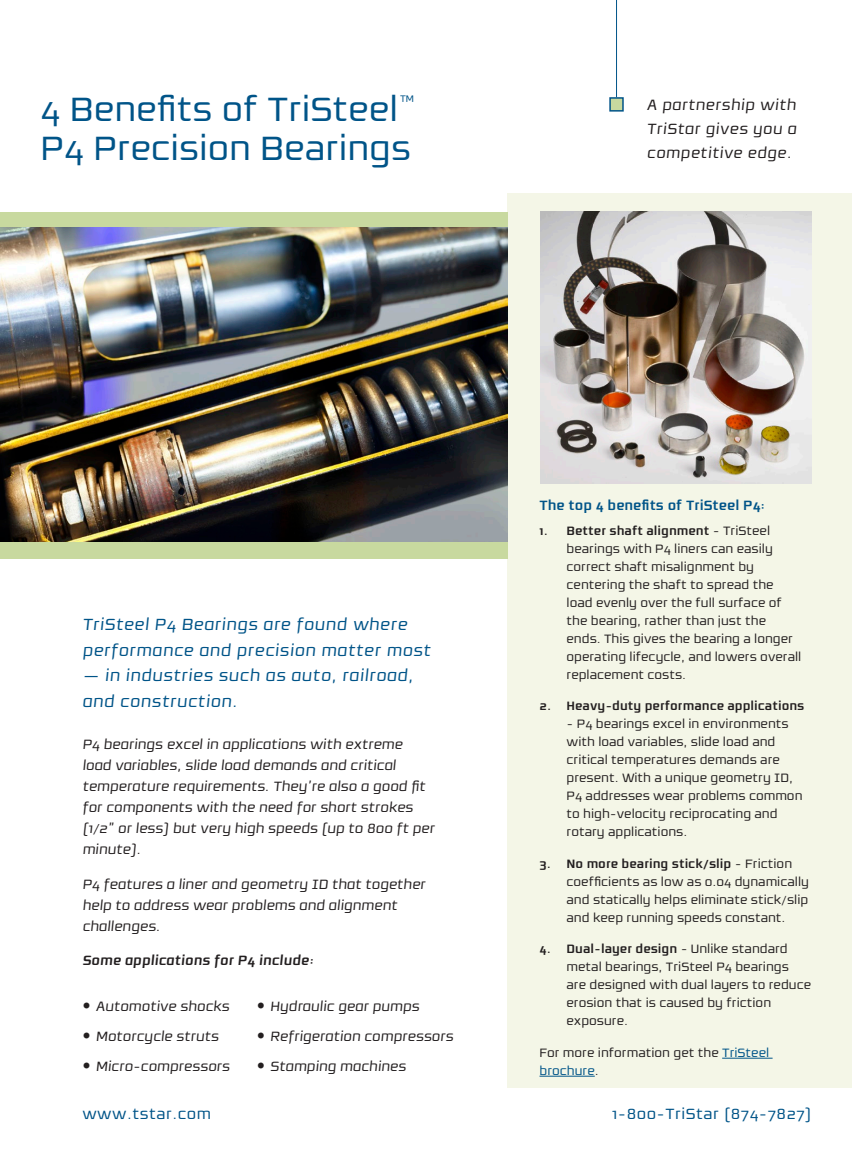
<style>
.page{position:relative;width:852px;height:1161px;background:#fff}
.page>*{position:absolute;margin:0;border:0;box-sizing:border-box;transform-origin:0 0}
.Headline{font:37.5px/39px "Resea";color:#005488}
.Headline-2{font:italic 18px/25.5px "Resea";letter-spacing:.03em;color:#005488}
.Headline-3{font:italic 16.5px/24px "Resea";letter-spacing:.03em;color:#231f20;text-align:justify}
.Headline-4{font:16.5px "Resea";letter-spacing:.03em;color:#005488}
.Body_Text{font:italic 15px/21px "Resea";color:#231f20}
.Body_Text-2{font:italic 700 15px "Resea";color:#231f20}
.Subheadline{font:700 15px "Resea";color:#005488}
.Sidebar_Text{font:13.5px/18px "Resea";color:#231f20}
.t1{font:700 13.5px "Resea";color:#231f20}
.s1{font-weight:700}
.s2{color:#005488}
</style>
<div class="page">
<hr style="left:615px;top:0;width:1px;height:97px;background:#005488">
<div style="left:609px;top:97px;width:14px;height:15px;background:#c8d99f;border:2px solid #005488"></div>
<div style="left:507px;top:193px;width:344px;height:895px;background:#f4f6e7"></div>
<div style="left:0;top:212px;width:507px;height:346px;background:#c8d99f"></div>
<hr style="left:721px;top:1058px;width:51px;height:1px;background:#005488">
<hr style="left:539px;top:1076px;width:55px;height:1px;background:#005488">
<img style="left:0;top:228px;width:507px;height:313px">
<img style="left:540px;top:212px;width:271px;height:271px">
<p class="Headline" style="left:40px;top:89px;width:376px">4 Benefits of TriSteel<sup>™<br></sup>P4 Precision Bearings</p>
<p class="Headline-3" style="left:646px;top:93px;width:151px">A partnership with TriStar gives you a competitive edge.</p>
<p class="Headline-2" style="left:82px;top:612px;width:350px">TriSteel P4 Bearings are found where performance and precision matter most</p>
<p class="Headline-2" style="left:82px;top:663px;width:332px">— in industries such as auto, railroad, and construction.</p>
<p class="Body_Text" style="left:82px;top:734px;width:354px">P4 bearings excel in applications with extreme load variables, slide load demands and critical temperature requirements. They’re also a good fit for components with the need for short strokes (1/2” or less) but very high speeds (up to 800 ft per minute).</p>
<p class="Body_Text" style="left:82px;top:874px;width:344px">P4 features a liner and geometry ID that together help to address wear problems and alignment challenges.</p>
<p class="Body_Text-2" style="left:82px;top:953px;width:233px">Some applications for P4 include:</p>
<p class="Body_Text" style="left:96px;top:996px;width:135px">Automotive shocks</p>
<p class="Body_Text" style="left:96px;top:1026px;width:124px">Motorcycle struts</p>
<p class="Body_Text" style="left:96px;top:1056px;width:135px">Micro-compressors</p>
<p class="Body_Text" style="left:270px;top:996px;width:150px">Hydraulic gear pumps</p>
<p class="Body_Text" style="left:270px;top:1026px;width:184px">Refrigeration compressors</p>
<p class="Body_Text" style="left:270px;top:1056px;width:137px">Stamping machines</p>
<p class="Subheadline" style="left:539px;top:497px;width:227px">The top 4 benefits of TriSteel P4:</p>
<p class="Sidebar_Text" style="left:566px;top:521px;width:236px;text-indent:-27px"><span class="s1">1. Better shaft alignment</span> - TriSteel bearings with P4 liners can easily correct shaft misalignment by centering the shaft to spread the load evenly over the full surface of the bearing, rather than just the ends. This gives the bearing a longer operating lifecycle, and lowers overall replacement costs.</p>
<p class="t1" style="left:539px;top:699px;width:266px">2. Heavy-duty performance applications</p>
<p class="Sidebar_Text" style="left:566px;top:715px;width:237px">- P4 bearings excel in environments with load variables, slide load and critical temperatures demands are present. With a unique geometry ID, P4 addresses wear problems common to high-velocity reciprocating and rotary applications.</p>
<p class="Sidebar_Text" style="left:566px;top:854px;width:244px;text-indent:-27px"><span class="s1">3. No more bearing stick/slip</span> - Friction coefficients as low as 0.04 dynamically and statically helps eliminate stick/slip and keep running speeds constant.</p>
<p class="Sidebar_Text" style="left:566px;top:940px;width:246px;text-indent:-27px"><span class="s1">4. Dual-layer design</span> - Unlike standard metal bearings, TriSteel P4 bearings are designed with dual layers to reduce erosion that is caused by friction exposure.</p>
<p class="Sidebar_Text" style="left:539px;top:1043px;width:231px">For more information get the <span class="s2">TriSteel brochure</span>.</p>
<p class="Headline-4" style="left:82px;top:1105px;width:130px">www.tstar.com</p>
<p class="Headline-4" style="left:611px;top:1105px;width:201px">1-800-TriStar (874-7827)</p>
</div>
